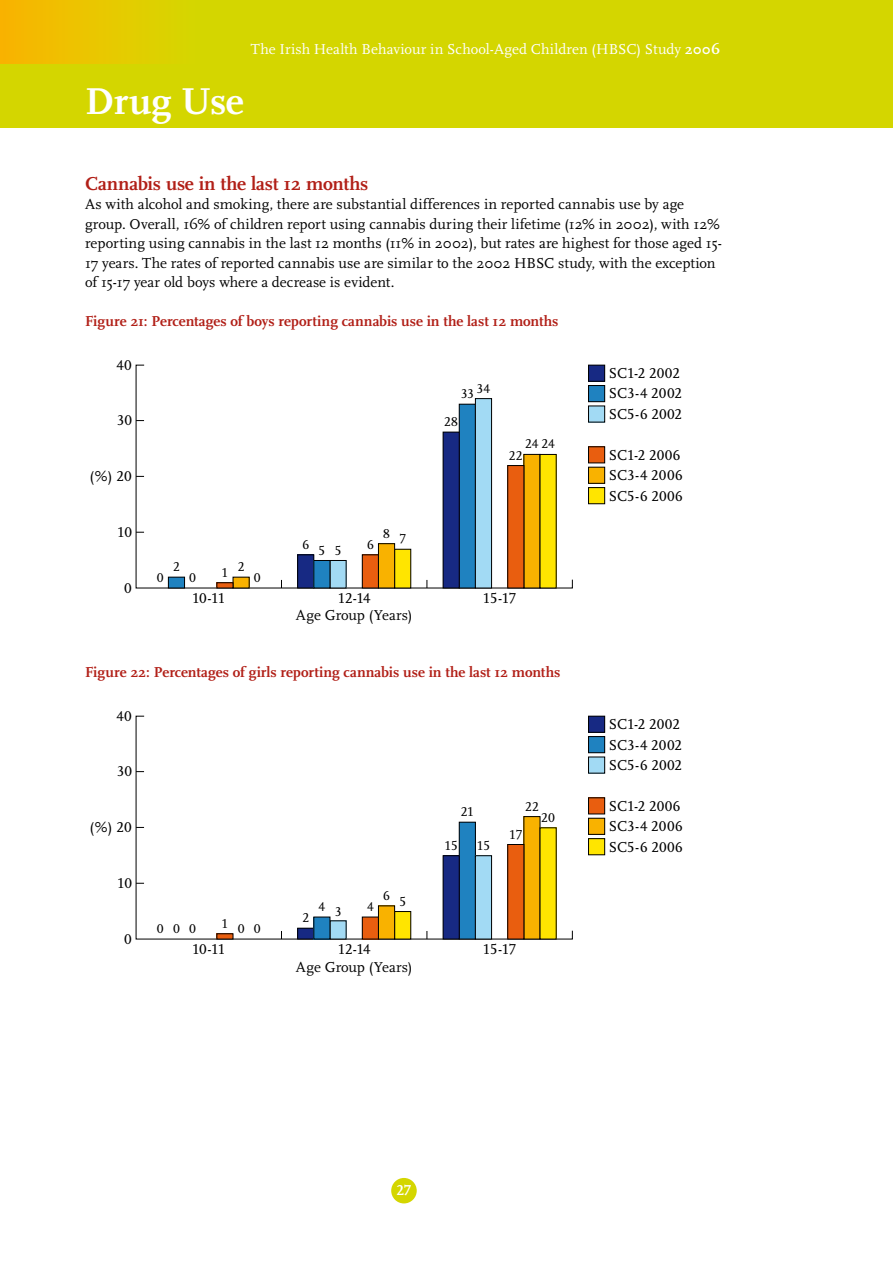
<style>
.page{position:relative;width:893px;height:1263px;background:#fff}
.page>*{position:absolute;margin:0;border:0;box-sizing:border-box;transform-origin:0 0}
.t1{font:700 39px "Scala";letter-spacing:-.005em;color:#fff}
.t2{font:700 19.5px "Scala";letter-spacing:-.01em;color:#b11f17}
.t3{font:15px/19.5px "Scala";letter-spacing:.005em;color:#000}
.t4{font:15px/20.4px "Scala Caps";letter-spacing:.005em;color:#000}
.t5{font:700 15px "Scala";color:#b11f17}
.t6{font:15px "Scala";color:#fff}
.t7{font:700 15px "Scala Figures";color:#fff}
.t8{font:13.5px "Scala Caps";letter-spacing:.01em;color:#000}
.s1{font-weight:700}
</style>
<div class="page">
<div style="left:0;top:0;width:893px;height:128px;background:#d4d600"></div>
<div style="left:391px;top:1178px;width:26px;height:25px;background:#d4d600;border-radius:50%"></div>
<svg style="left:135px;top:364px;width:438px;height:225px"></svg>
<div style="left:168px;top:577px;width:17px;height:11px;background:#1f82c0"></div>
<div style="left:168px;top:577px;width:17px;height:11px;border:1px solid #000"></div>
<div style="left:233px;top:577px;width:16px;height:11px;background:#f9b200"></div>
<div style="left:298px;top:555px;width:16px;height:33px;background:#172983"></div>
<div style="left:297px;top:554px;width:17px;height:34px;border:1px solid #000"></div>
<div style="left:330px;top:560px;width:16px;height:28px;background:#a2daf4"></div>
<div style="left:362px;top:555px;width:16px;height:33px;background:#e95e0f"></div>
<div style="left:362px;top:554px;width:17px;height:34px;border:1px solid #000"></div>
<div style="left:395px;top:549px;width:16px;height:39px;background:#ffe500"></div>
<div style="left:459px;top:404px;width:16px;height:184px;background:#1f82c0"></div>
<div style="left:524px;top:454px;width:16px;height:134px;background:#f9b200"></div>
<div style="left:217px;top:583px;width:16px;height:5px;background:#e95e0f"></div>
<div style="left:216px;top:582px;width:17px;height:6px;border:1px solid #000"></div>
<div style="left:314px;top:560px;width:16px;height:28px;background:#1f82c0"></div>
<div style="left:378px;top:544px;width:17px;height:44px;background:#f9b200"></div>
<div style="left:378px;top:543px;width:17px;height:45px;border:1px solid #000"></div>
<div style="left:443px;top:432px;width:16px;height:156px;background:#172983"></div>
<div style="left:443px;top:432px;width:17px;height:156px;border:1px solid #000"></div>
<div style="left:475px;top:399px;width:17px;height:189px;background:#a2daf4"></div>
<div style="left:475px;top:398px;width:17px;height:190px;border:1px solid #000"></div>
<div style="left:508px;top:466px;width:16px;height:122px;background:#e95e0f"></div>
<div style="left:507px;top:465px;width:17px;height:123px;border:1px solid #000"></div>
<div style="left:540px;top:454px;width:16px;height:134px;background:#ffe500"></div>
<div style="left:588px;top:365px;width:17px;height:16px;background:#172983"></div>
<div style="left:588px;top:365px;width:17px;height:17px;border:1px solid #000"></div>
<div style="left:588px;top:385px;width:17px;height:17px;background:#1f82c0"></div>
<div style="left:588px;top:385px;width:17px;height:17px;border:1px solid #000"></div>
<div style="left:588px;top:406px;width:17px;height:16px;background:#a2daf4"></div>
<div style="left:588px;top:406px;width:17px;height:16px;border:1px solid #000"></div>
<div style="left:588px;top:447px;width:17px;height:16px;background:#e95e0f"></div>
<div style="left:588px;top:446px;width:17px;height:17px;border:1px solid #000"></div>
<div style="left:588px;top:467px;width:17px;height:16px;background:#f9b200"></div>
<div style="left:588px;top:467px;width:17px;height:17px;border:1px solid #000"></div>
<div style="left:588px;top:488px;width:17px;height:16px;background:#ffe500"></div>
<div style="left:588px;top:487px;width:17px;height:17px;border:1px solid #000"></div>
<svg style="left:135px;top:715px;width:438px;height:225px"></svg>
<div style="left:298px;top:928px;width:16px;height:11px;background:#172983"></div>
<div style="left:297px;top:928px;width:17px;height:11px;border:1px solid #000"></div>
<div style="left:330px;top:921px;width:16px;height:18px;background:#a2daf4"></div>
<div style="left:362px;top:917px;width:16px;height:22px;background:#e95e0f"></div>
<div style="left:362px;top:917px;width:17px;height:22px;border:1px solid #000"></div>
<div style="left:395px;top:911px;width:16px;height:28px;background:#ffe500"></div>
<div style="left:459px;top:822px;width:16px;height:117px;background:#1f82c0"></div>
<div style="left:459px;top:822px;width:17px;height:117px;border:1px solid #000"></div>
<div style="left:524px;top:817px;width:16px;height:122px;background:#f9b200"></div>
<div style="left:217px;top:934px;width:16px;height:5px;background:#e95e0f"></div>
<div style="left:314px;top:917px;width:16px;height:22px;background:#1f82c0"></div>
<div style="left:378px;top:906px;width:17px;height:33px;background:#f9b200"></div>
<div style="left:378px;top:905px;width:17px;height:34px;border:1px solid #000"></div>
<div style="left:443px;top:856px;width:16px;height:83px;background:#172983"></div>
<div style="left:443px;top:855px;width:17px;height:84px;border:1px solid #000"></div>
<div style="left:475px;top:856px;width:17px;height:83px;background:#a2daf4"></div>
<div style="left:475px;top:855px;width:17px;height:84px;border:1px solid #000"></div>
<div style="left:508px;top:844px;width:16px;height:95px;background:#e95e0f"></div>
<div style="left:507px;top:844px;width:17px;height:95px;border:1px solid #000"></div>
<div style="left:540px;top:828px;width:16px;height:111px;background:#ffe500"></div>
<div style="left:588px;top:716px;width:17px;height:16px;background:#172983"></div>
<div style="left:588px;top:716px;width:17px;height:17px;border:1px solid #000"></div>
<div style="left:588px;top:736px;width:17px;height:17px;background:#1f82c0"></div>
<div style="left:588px;top:736px;width:17px;height:17px;border:1px solid #000"></div>
<div style="left:588px;top:757px;width:17px;height:16px;background:#a2daf4"></div>
<div style="left:588px;top:757px;width:17px;height:16px;border:1px solid #000"></div>
<div style="left:588px;top:798px;width:17px;height:16px;background:#e95e0f"></div>
<div style="left:588px;top:797px;width:17px;height:17px;border:1px solid #000"></div>
<div style="left:588px;top:818px;width:17px;height:16px;background:#f9b200"></div>
<div style="left:588px;top:818px;width:17px;height:17px;border:1px solid #000"></div>
<div style="left:588px;top:839px;width:17px;height:16px;background:#ffe500"></div>
<div style="left:588px;top:838px;width:17px;height:17px;border:1px solid #000"></div>
<div style="left:0;top:0;width:196px;height:64px;background:linear-gradient(to right,#fab400,#d6d800)"></div>
<p class="t6" style="left:251px;top:41px;width:471px">The Irish Health Behaviour in School-Aged Children (HBSC) Study <span class="s1">2006</span></p>
<h1 class="t1" style="left:85px;top:79px;width:160px">Drug Use</h1>
<h2 class="t2" style="left:85px;top:172px;width:285px">Cannabis use in the last 12 months</h2>
<p class="t3" style="left:85px;top:195px;width:638px">As with alcohol and smoking, there are substantial differences in reported cannabis use by age group. Overall, 16% of children report using cannabis during their lifetime (12% in 2002), with 12% reporting using cannabis in the last 12 months (11% in 2002), but rates are highest for those aged 15- 17 years. The rates of reported cannabis use are similar to the 2002 HBSC study, with the exception of 15-17 year old boys where a decrease is evident.</p>
<p class="t5" style="left:85px;top:313px;width:475px">Figure 21: Percentages of boys reporting cannabis use in the last 12 months</p>
<p class="t4" style="left:116px;top:355px;width:17px">40</p>
<p class="t4" style="left:117px;top:411px;width:17px">30</p>
<p class="t4" style="left:89px;top:466px;width:44px">(%) 20</p>
<p class="t4" style="left:117px;top:522px;width:16px">10</p>
<p class="t4" style="left:124px;top:578px;width:9px">0</p>
<p class="t8" style="left:461px;top:384px;width:31px">33 34</p>
<p class="t8" style="left:173px;top:559px;width:8px">2</p>
<p class="t8" style="left:222px;top:562px;width:24px">1 2</p>
<p class="t8" style="left:157px;top:571px;width:8px">0</p>
<p class="t8" style="left:254px;top:571px;width:8px">0</p>
<p class="t8" style="left:189px;top:571px;width:8px">0</p>
<p class="t8" style="left:444px;top:414px;width:15px">28</p>
<p class="t8" style="left:302px;top:543px;width:41px">655</p>
<p class="t8" style="left:367px;top:537px;width:8px">6</p>
<p class="t8" style="left:383px;top:529px;width:24px">8 7</p>
<p class="t8" style="left:525px;top:437px;width:31px">24 24</p>
<p class="t8" style="left:509px;top:448px;width:15px">22</p>
<p class="t4" style="left:192px;top:589px;width:35px">10-11</p>
<p class="t4" style="left:338px;top:589px;width:34px">12-14</p>
<p class="t4" style="left:483px;top:589px;width:35px">15-17</p>
<p class="t3" style="left:296px;top:606px;width:118px">Age Group (Years)</p>
<p class="t5" style="left:85px;top:664px;width:477px">Figure 22: Percentages of girls reporting cannabis use in the last 12 months</p>
<p class="t4" style="left:116px;top:706px;width:17px">40</p>
<p class="t4" style="left:117px;top:762px;width:17px">30</p>
<p class="t4" style="left:89px;top:817px;width:44px">(%) 20</p>
<p class="t4" style="left:117px;top:873px;width:16px">10</p>
<p class="t4" style="left:124px;top:929px;width:9px">0</p>
<p class="t8" style="left:222px;top:916px;width:8px">1</p>
<p class="t8" style="left:157px;top:922px;width:41px">000</p>
<p class="t8" style="left:238px;top:922px;width:24px">0 0</p>
<p class="t8" style="left:302px;top:910px;width:8px">2</p>
<p class="t8" style="left:319px;top:902px;width:24px">4 3</p>
<p class="t8" style="left:367px;top:899px;width:8px">4</p>
<p class="t8" style="left:383px;top:891px;width:24px">6 5</p>
<p class="t8" style="left:461px;top:804px;width:15px">21</p>
<p class="t8" style="left:444px;top:838px;width:15px">15</p>
<p class="t8" style="left:477px;top:838px;width:15px">15</p>
<p class="t8" style="left:525px;top:799px;width:15px">22</p>
<p class="t8" style="left:509px;top:827px;width:15px">17</p>
<p class="t8" style="left:541px;top:810px;width:15px">20</p>
<p class="t4" style="left:192px;top:940px;width:35px">10-11</p>
<p class="t4" style="left:338px;top:940px;width:34px">12-14</p>
<p class="t4" style="left:483px;top:940px;width:35px">15-17</p>
<p class="t3" style="left:296px;top:957px;width:118px">Age Group (Years)</p>
<p class="t4" style="left:609px;top:363px;width:75px">SC1-2 2002<br>SC3-4 2002<br>SC5-6 2002</p>
<p class="t4" style="left:609px;top:445px;width:75px">SC1-2 2006<br>SC3-4 2006<br>SC5-6 2006</p>
<p class="t4" style="left:609px;top:714px;width:75px">SC1-2 2002<br>SC3-4 2002<br>SC5-6 2002</p>
<p class="t4" style="left:609px;top:796px;width:75px">SC1-2 2006<br>SC3-4 2006<br>SC5-6 2006</p>
<p class="t7" style="left:396px;top:1181px;width:16px">27</p>
</div>
